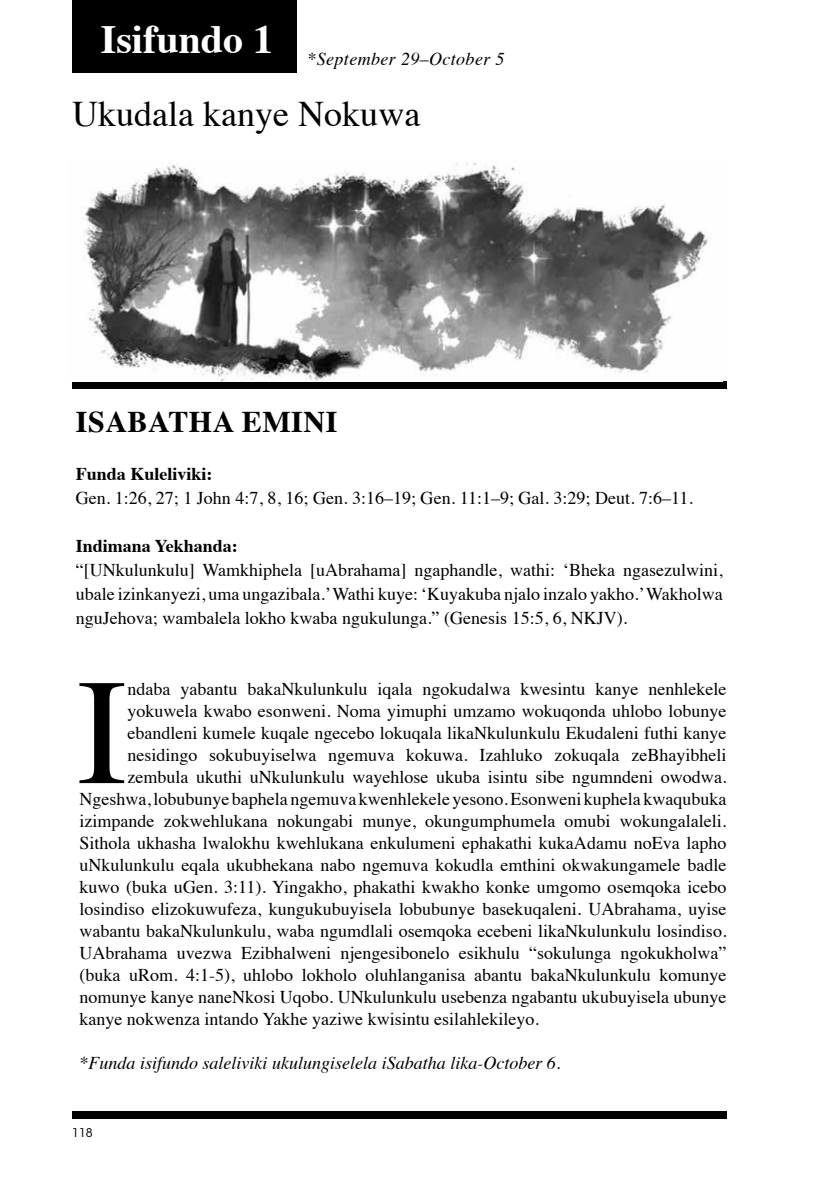
<style>
.page{position:relative;width:840px;height:1191px;background:#fff}
.page>*{position:absolute;margin:0;border:0;box-sizing:border-box;transform-origin:0 0}
.t1{font:151px "Times";color:#000}
.t2{font:700 40px "Times";color:#fff}
.t3{font:36px "Times";color:#000}
.t4{font:700 30px "Times";letter-spacing:.02em;color:#000}
.t5{font:18px/24px "Times";color:#000;text-align:justify}
.t6{font:italic 18px "Times";color:#000}
.t7{font:700 18px "Times";color:#000}
.t8{font:italic 18px "Times";letter-spacing:.02em;color:#000}
.t9{font:12px "ITC Avant Garde Std";color:#000}
</style>
<div class="page">
<div style="left:72px;top:1111px;width:654px;height:8px;background:#000"></div>
<div style="left:72px;top:0;width:225px;height:72px;background:#000"></div>
<div style="left:72px;top:382px;width:654px;height:7px;background:#000"></div>
<img style="left:84px;top:161px;width:626px;height:221px">
<h2 class="t2" style="left:101px;top:1px;width:174px">Isifundo 1</h2>
<p class="t8" style="left:307px;top:43px;width:198px">*September 29–October 5</p>
<h3 class="t3" style="left:72px;top:80px;width:349px">Ukudala kanye Nokuwa</h3>
<h3 class="t4" style="left:76px;top:393px;width:263px">ISABATHA EMINI</h3>
<p class="t7" style="left:76px;top:456px;width:138px">Funda Kuleliviki:</p>
<p class="t5" style="left:76px;top:484px;width:618px">Gen. 1:26, 27; 1 John 4:7, 8, 16; Gen. 3:16–19; Gen. 11:1–9; Gal. 3:29; Deut. 7:6–11.</p>
<p class="t7" style="left:76px;top:528px;width:163px">Indimana Yekhanda:</p>
<p class="t5" style="left:76px;top:556px;width:648px">“[UNkulunkulu] Wamkhiphela [uAbrahama] ngaphandle, wathi: ‘Bheka ngasezulwini, ubale izinkanyezi, uma ungazibala.’ Wathi kuye: ‘Kuyakuba njalo inzalo yakho.’ Wakholwa nguJehova; wambalela lokho kwaba ngukulunga.” (Genesis 15:5, 6, NKJV).</p>
<h1 class="t1" style="left:77px;top:591px;width:52px">I</h1>
<p class="t5" style="left:127px;top:675px;width:600px">ndaba yabantu bakaNkulunkulu iqala ngokudalwa kwesintu kanye nenhlekele</p>
<p class="t5" style="left:127px;top:697px;width:600px">yokuwela kwabo esonweni. Noma yimuphi umzamo wokuqonda uhlobo lobunye</p>
<p class="t5" style="left:127px;top:719px;width:600px">ebandleni kumele kuqale ngecebo lokuqala likaNkulunkulu Ekudaleni futhi kanye</p>
<p class="t5" style="left:127px;top:741px;width:600px">nesidingo sokubuyiselwa ngemuva kokuwa. Izahluko zokuqala zeBhayibheli</p>
<p class="t5" style="left:127px;top:763px;width:600px">zembula ukuthi uNkulunkulu wayehlose ukuba isintu sibe ngumndeni owodwa.</p>
<p class="t5" style="left:79px;top:785px;width:648px">Ngeshwa, lobubunye baphela ngemuva kwenhlekele yesono. Esonweni kuphela kwaqubuka</p>
<p class="t5" style="left:79px;top:807px;width:648px">izimpande zokwehlukana nokungabi munye, okungumphumela omubi wokungalaleli.</p>
<p class="t5" style="left:79px;top:829px;width:648px">Sithola ukhasha lwalokhu kwehlukana enkulumeni ephakathi kukaAdamu noEva lapho</p>
<p class="t5" style="left:79px;top:851px;width:648px">uNkulunkulu eqala ukubhekana nabo ngemuva kokudla emthini okwakungamele badle</p>
<p class="t5" style="left:79px;top:873px;width:648px">kuwo (buka uGen. 3:11). Yingakho, phakathi kwakho konke umgomo osemqoka icebo</p>
<p class="t5" style="left:79px;top:895px;width:648px">losindiso elizokuwufeza, kungukubuyisela lobubunye basekuqaleni. UAbrahama, uyise</p>
<p class="t5" style="left:79px;top:917px;width:648px">wabantu bakaNkulunkulu, waba ngumdlali osemqoka ecebeni likaNkulunkulu losindiso.</p>
<p class="t5" style="left:79px;top:939px;width:648px">UAbrahama uvezwa Ezibhalweni njengesibonelo esikhulu “sokulunga ngokukholwa”</p>
<p class="t5" style="left:79px;top:961px;width:648px">(buka uRom. 4:1-5), uhlobo lokholo oluhlanganisa abantu bakaNkulunkulu komunye</p>
<p class="t5" style="left:79px;top:983px;width:648px">nomunye kanye naneNkosi Uqobo. UNkulunkulu usebenza ngabantu ukubuyisela ubunye</p>
<p class="t5" style="left:79px;top:1005px;width:460px">kanye nokwenza intando Yakhe yaziwe kwisintu esilahlekileyo.</p>
<p class="t6" style="left:79px;top:1047px;width:482px">*Funda isifundo saleliviki ukulungiselela iSabatha lika-October 6.</p>
<p class="t9" style="left:72px;top:1125px;width:22px">118</p>
</div>
